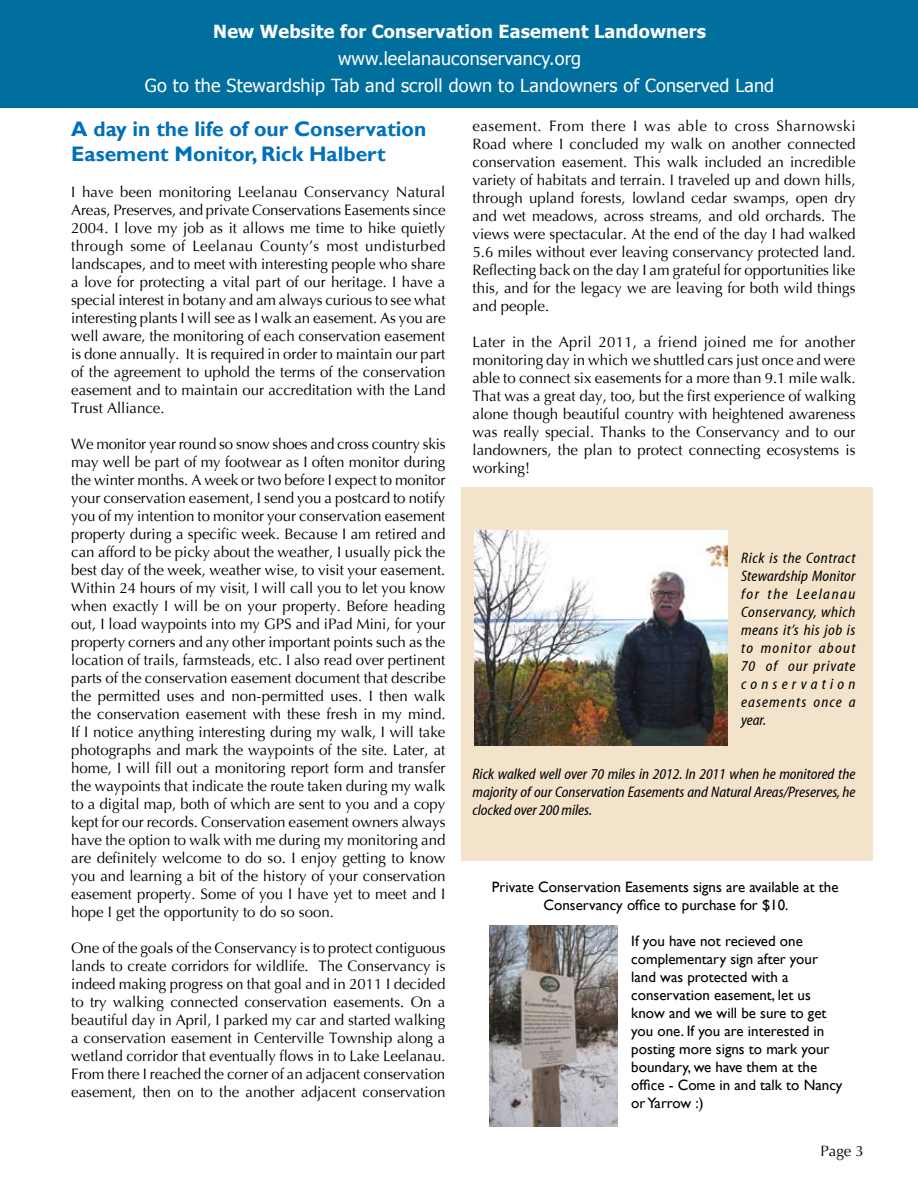
<style>
.page{position:relative;width:918px;height:1188px;background:#fff}
.page>*{position:absolute;margin:0;border:0;box-sizing:border-box;transform-origin:0 0}
.t1{font:700 21px/25.2px "Gill Sans";color:#0070bb}
.t2{font:18px/27px "Tahoma";letter-spacing:.01em;color:#fff;text-align:center}
.t3{font:700 18px "Tahoma";letter-spacing:.01em;color:#fff}
.t4{font:15px/18px "Optima";color:#000;text-align:justify}
.t5{font:15px/18px "Gill Sans";color:#000;text-align:center}
.t6{font:15px/18px "Myriad Cn It Web";color:#000;text-align:justify}
</style>
<div class="page">
<div style="left:0;top:0;width:918px;height:108px;background:#006f9d"></div>
<div style="left:461px;top:488px;width:411px;height:373px;background:#f2e3ca"></div>
<img style="left:474px;top:531px;width:254px;height:214px">
<img style="left:490px;top:926px;width:128px;height:200px">
<p class="t3" style="left:213px;top:19px;width:494px">New Website for Conservation Easement Landowners</p>
<p class="t2" style="left:145px;top:44px;width:631px">www.leelanauconservancy.org<br>Go to the Stewardship Tab and scroll down to Landowners of Conserved Land</p>
<h1 class="t1" style="left:71px;top:117px;width:357px">A day in the life of our Conservation<br>Easement Monitor, Rick Halbert</h1>
<p class="t4" style="left:71px;top:183px;width:376px">I have been monitoring Leelanau Conservancy Natural Areas, Preserves, and private Conservations Easements since 2004. I love my job as it allows me time to hike quietly through some of Leelanau County’s most undisturbed landscapes, and to meet with interesting people who share a love for protecting a vital part of our heritage. I have a special interest in botany and am always curious to see what interesting plants I will see as I walk an easement. As you are well aware, the monitoring of each conservation easement is done annually. It is required in order to maintain our part of the agreement to uphold the terms of the conservation easement and to maintain our accreditation with the Land Trust Alliance.</p>
<p class="t4" style="left:71px;top:435px;width:376px">We monitor year round so snow shoes and cross country skis may well be part of my footwear as I often monitor during the winter months. A week or two before I expect to monitor your conservation easement, I send you a postcard to notify you of my intention to monitor your conservation easement property during a specific week. Because I am retired and can afford to be picky about the weather, I usually pick the best day of the week, weather wise, to visit your easement.<br>Within 24 hours of my visit, I will call you to let you know when exactly I will be on your property. Before heading out, I load waypoints into my GPS and iPad Mini, for your property corners and any other important points such as the location of trails, farmsteads, etc. I also read over pertinent parts of the conservation easement document that describe the permitted uses and non-permitted uses. I then walk the conservation easement with these fresh in my mind.<br>If I notice anything interesting during my walk, I will take photographs and mark the waypoints of the site. Later, at home, I will fill out a monitoring report form and transfer the waypoints that indicate the route taken during my walk to a digital map, both of which are sent to you and a copy kept for our records. Conservation easement owners always have the option to walk with me during my monitoring and are definitely welcome to do so. I enjoy getting to know you and learning a bit of the history of your conservation easement property. Some of you I have yet to meet and I hope I get the opportunity to do so soon.</p>
<p class="t4" style="left:71px;top:939px;width:376px">One of the goals of the Conservancy is to protect contiguous lands to create corridors for wildlife. The Conservancy is indeed making progress on that goal and in 2011 I decided to try walking connected conservation easements. On a beautiful day in April, I parked my car and started walking a conservation easement in Centerville Township along a wetland corridor that eventually flows in to Lake Leelanau.<br>From there I reached the corner of an adjacent conservation easement, then on to the another adjacent conservation</p>
<p class="t4" style="left:472px;top:117px;width:385px">easement. From there I was able to cross Sharnowski Road where I concluded my walk on another connected conservation easement. This walk included an incredible variety of habitats and terrain. I traveled up and down hills, through upland forests, lowland cedar swamps, open dry and wet meadows, across streams, and old orchards. The views were spectacular. At the end of the day I had walked 5.6 miles without ever leaving conservancy protected land.<br>Reflecting back on the day I am grateful for opportunities like this, and for the legacy we are leaving for both wild things and people.</p>
<p class="t4" style="left:472px;top:333px;width:385px">Later in the April 2011, a friend joined me for another monitoring day in which we shuttled cars just once and were able to connect six easements for a more than 9.1 mile walk.<br>That was a great day, too, but the first experience of walking alone though beautiful country with heightened awareness was really special. Thanks to the Conservancy and to our landowners, the plan to protect connecting ecosystems is working!</p>
<p class="t6" style="left:741px;top:550px;width:116px">Rick is the Contract Stewardship Monitor for the Leelanau Conservancy, which means it’s his job is to monitor about 70 of our private conservation easements once a year.</p>
<p class="t6" style="left:472px;top:766px;width:385px">Rick walked well over 70 miles in 2012. In 2011 when he monitored the majority of our Conservation Easements and Natural Areas/Preserves, he clocked over 200 miles.</p>
<p class="t5" style="left:492px;top:879px;width:348px">Private Conservation Easements signs are available at the<br>Conservancy office to purchase for $10.</p>
<p class="t5" style="left:631px;top:933px;width:213px;text-align:left">If you have not recieved one complementary sign after your land was protected with a conservation easement, let us know and we will be sure to get you one. If you are interested in posting more signs to mark your boundary, we have them at the office - Come in and talk to Nancy or Yarrow :)</p>
<p class="t4" style="left:821px;top:1142px;width:45px">Page 3</p>
</div>
